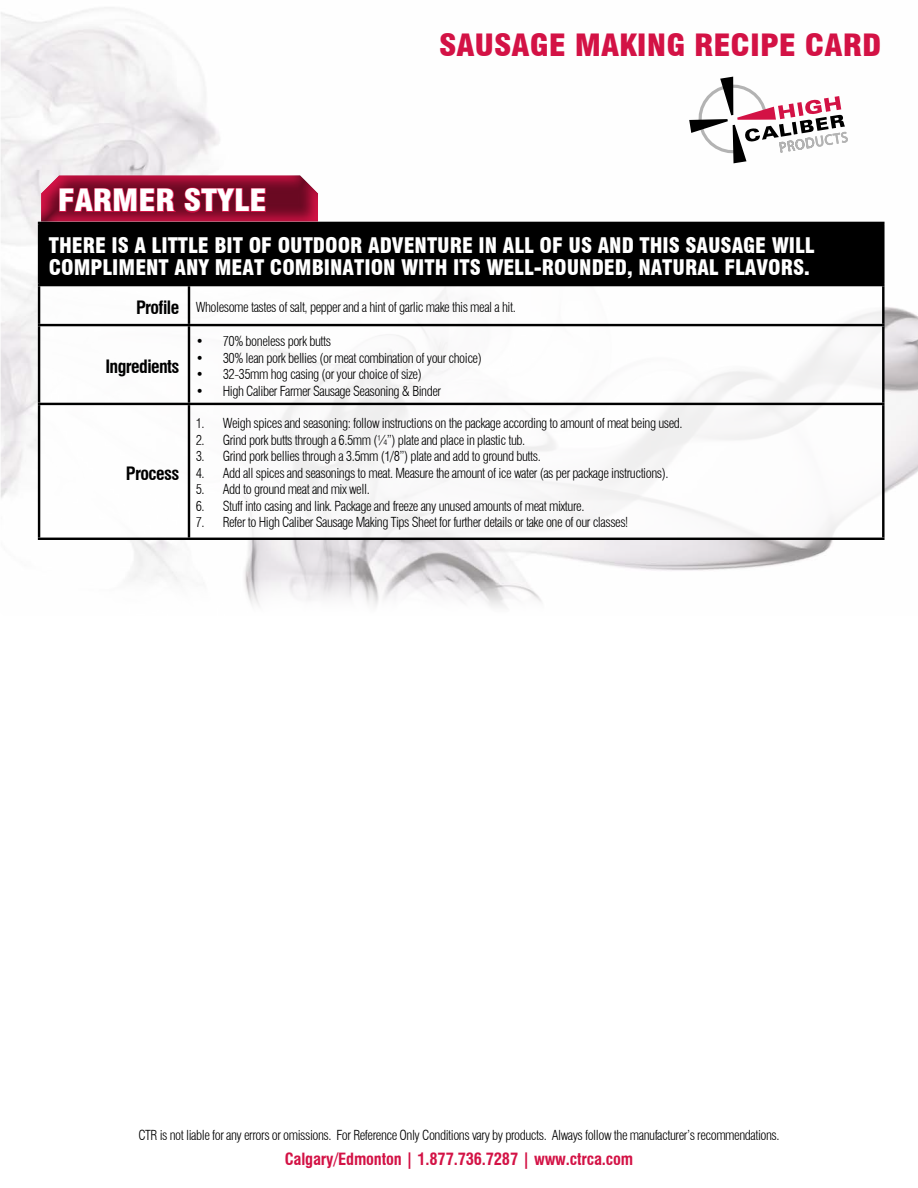
<style>
.page{position:relative;width:918px;height:1188px;background:#fff}
.page>*{position:absolute;margin:0;border:0;box-sizing:border-box;transform-origin:0 0}
.t1{font:900 condensed 30px "Swiss 721 BT";color:#d31245;scale:1.1 1}
.t2{font:900 condensed 30px "Swiss 721 BT";color:#fff;scale:1.1 1}
.t3{font:900 condensed 21px/22.5px "Swiss 721 BT";color:#fff}
.t4{font:700 condensed 18px "Swiss 721 BT";letter-spacing:-.035em;color:#000}
.t5{font:700 condensed 16.5px "Swiss 721 BT";letter-spacing:-.01em;color:#d31245}
.t6{font:300 condensed 13.5px "Swiss 721 BT";letter-spacing:-.035em;color:#000}
.s1{font-weight:700;font-size:18px}
</style>
<div class="page">
<img style="left:1px;top:7px;width:917px;height:600px">
<div style="left:675px;top:62px;width:187px;height:116px;background:#fff"></div>
<svg style="left:689px;top:77px;width:159px;height:86px"></svg>
<div style="left:40px;top:222px;width:844px;height:317px;background:#fff"></div>
<div style="left:39px;top:223px;width:844px;height:62px;background:#000"></div>
<hr style="left:38px;top:222px;width:151px;height:2px;background:#000">
<hr style="left:38px;top:224px;width:2px;height:60px;background:#000">
<hr style="left:189px;top:222px;width:696px;height:2px;background:#000">
<hr style="left:882px;top:224px;width:3px;height:60px;background:#000">
<hr style="left:38px;top:284px;width:151px;height:2px;background:#000">
<hr style="left:38px;top:286px;width:2px;height:38px;background:#000">
<hr style="left:189px;top:284px;width:696px;height:2px;background:#000">
<hr style="left:188px;top:286px;width:2px;height:38px;background:#000">
<hr style="left:882px;top:286px;width:3px;height:38px;background:#000">
<hr style="left:38px;top:324px;width:151px;height:2px;background:#000">
<hr style="left:38px;top:326px;width:2px;height:77px;background:#000">
<hr style="left:189px;top:324px;width:696px;height:2px;background:#000">
<hr style="left:188px;top:326px;width:2px;height:77px;background:#000">
<hr style="left:882px;top:326px;width:3px;height:77px;background:#000">
<hr style="left:38px;top:403px;width:151px;height:2px;background:#000">
<hr style="left:38px;top:405px;width:2px;height:133px;background:#000">
<hr style="left:189px;top:403px;width:696px;height:2px;background:#000">
<hr style="left:188px;top:405px;width:2px;height:133px;background:#000">
<hr style="left:882px;top:405px;width:3px;height:133px;background:#000">
<hr style="left:38px;top:538px;width:151px;height:2px;background:#000">
<hr style="left:189px;top:538px;width:696px;height:2px;background:#000">
<svg style="left:439px;top:31px;width:127px;height:27px"></svg>
<svg style="left:575px;top:23px;width:65px;height:35px"></svg>
<svg style="left:647px;top:28px;width:38px;height:31px"></svg>
<svg style="left:695px;top:31px;width:55px;height:27px"></svg>
<svg style="left:761px;top:32px;width:35px;height:25px"></svg>
<svg style="left:805px;top:31px;width:76px;height:27px"></svg>
<div style="left:41px;top:174px;width:279px;height:50px;background:#000"></div>
<svg style="left:41px;top:175px;width:277px;height:47px;background:#961537"></svg>
<h1 class="t2" style="left:58px;top:182px;width:191px">FARMER STYLE</h1>
<h1 class="t1" style="left:439px;top:27px;width:403px">SAUSAGE MAKING RECIPE CARD</h1>
<h2 class="t3" style="left:49px;top:234px;width:767px">THERE IS A LITTLE BIT OF OUTDOOR ADVENTURE IN ALL OF US AND THIS SAUSAGE WILL<br>COMPLIMENT ANY MEAT COMBINATION WITH ITS WELL-ROUNDED, NATURAL FLAVORS.</h2>
<p class="t6" style="left:136px;top:299px;width:381px"><span class="s1">Profile</span> Wholesome tastes of salt, pepper and a hint of garlic make this meal a hit.</p>
<h3 class="t4" style="left:105px;top:356px;width:75px">Ingredients</h3>
<h3 class="t4" style="left:126px;top:463px;width:55px">Process</h3>
<p class="t6" style="left:196px;top:333px;width:137px">• 70% boneless pork butts</p>
<p class="t6" style="left:196px;top:350px;width:288px">• 30% lean pork bellies (or meat combination of your choice)</p>
<p class="t6" style="left:196px;top:366px;width:228px">• 32-35mm hog casing (or your choice of size)</p>
<p class="t6" style="left:196px;top:383px;width:247px">• High Caliber Farmer Sausage Seasoning &amp; Binder</p>
<p class="t6" style="left:196px;top:415px;width:489px">1. Weigh spices and seasoning: follow instructions on the package according to amount of meat being used.</p>
<p class="t6" style="left:196px;top:432px;width:331px">2. Grind pork butts through a 6.5mm (¼”) plate and place in plastic tub.</p>
<p class="t6" style="left:196px;top:448px;width:347px">3. Grind pork bellies through a 3.5mm (1/8”) plate and add to ground butts.</p>
<p class="t6" style="left:196px;top:465px;width:474px">4. Add all spices and seasonings to meat. Measure the amount of ice water (as per package instructions).</p>
<p class="t6" style="left:196px;top:481px;width:176px">5. Add to ground meat and mix well.</p>
<p class="t6" style="left:196px;top:498px;width:390px">6. Stuff into casing and link. Package and freeze any unused amounts of meat mixture.</p>
<p class="t6" style="left:196px;top:514px;width:434px">7. Refer to High Caliber Sausage Making Tips Sheet for further details or take one of our classes!</p>
<p class="t6" style="left:138px;top:1127px;width:643px">CTR is not liable for any errors or omissions. For Reference Only Conditions vary by products. Always follow the manufacturer’s recommendations.</p>
<p class="t5" style="left:285px;top:1149px;width:350px">Calgary/Edmonton | 1.877.736.7287 | www.ctrca.com</p>
</div>
